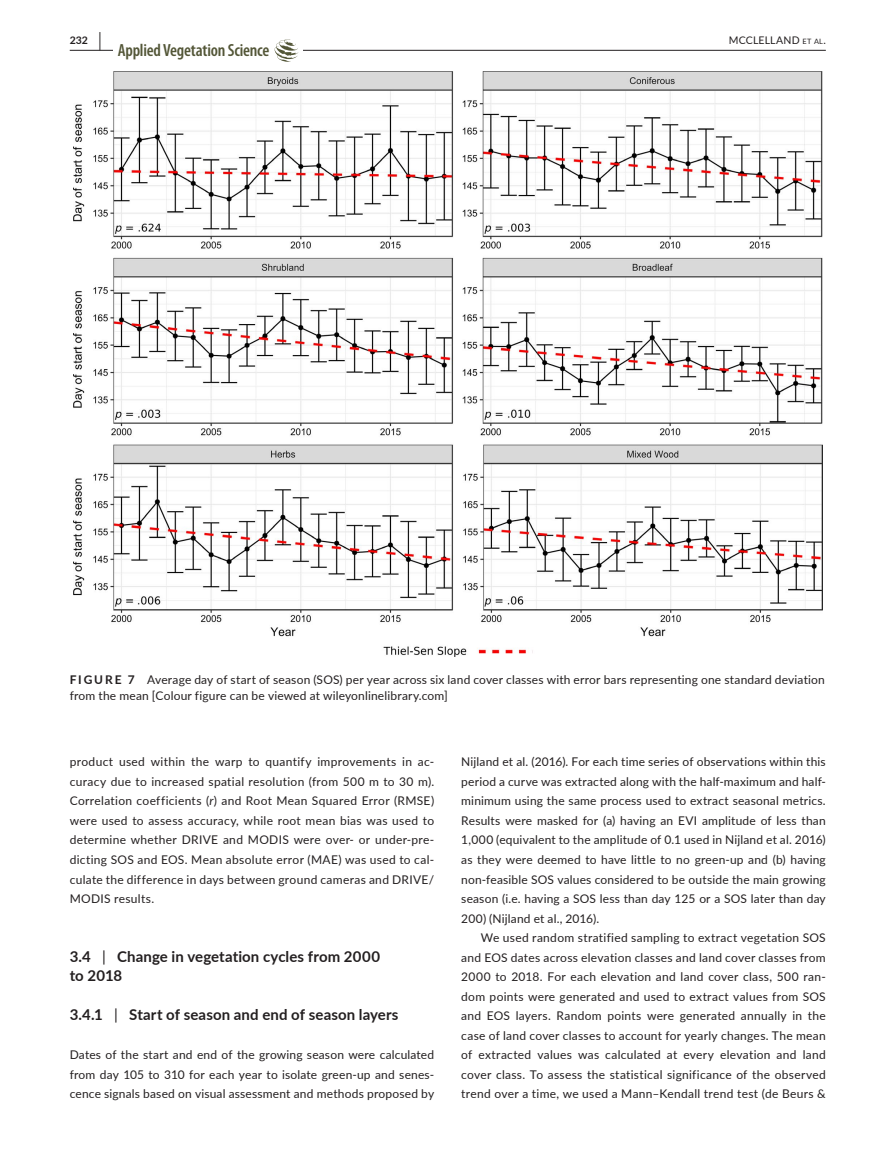
<style>
.page{position:relative;width:893px;height:1174px;background:#fff}
.page>*{position:absolute;margin:0;border:0;box-sizing:border-box;transform-origin:0 0}
.t1{font:600 condensed 17.7px "Myriad Pro";letter-spacing:-.01em;color:#535637}
.t2{font:700 15px/19.5px "Lato";letter-spacing:.01em;color:#231f20}
.t3{font:12px/19.5px "Lato";letter-spacing:.015em;color:#231f20;text-align:justify}
.t4{font:10.5px "Lato";letter-spacing:.02em;color:#231f20}
.t5{font:700 10.5px "Lato";color:#231f20}
.s1{font-size:19.5px}
.s2{font-size:7.35px}
.s3{font-weight:700}
.s4{font-style:italic}
.s5{font-weight:400}
</style>
<div class="page">
<hr style="left:70px;top:50px;width:756px;height:1px;background:#231f20">
<div style="left:114px;top:39px;width:189px;height:23px;background:#fff"></div>
<svg style="left:275px;top:39px;width:24px;height:23px"></svg>
<img style="left:73px;top:72px;width:749px;height:585px">
<p class="t5" style="left:70px;top:33px;width:33px">232 <span class="s1">|</span></p>
<h1 class="t1" style="left:118px;top:40px;width:153px">Applied Vegetation Science</h1>
<p class="t4" style="left:729px;top:33px;width:98px">MCCLELLAND <span class="s2">et al</span>.</p>
<p class="t3" style="left:70px;top:670px;width:757px;line-height:16.5px"><span class="s3">FIGURE 7</span> Average day of start of season (SOS) per year across six land cover classes with error bars representing one standard deviation from the mean [Colour figure can be viewed at wileyonlinelibrary.com]</p>
<p class="t3" style="left:70px;top:752px;width:366px">product used within the warp to quantify improvements in ac&shy;curacy due to increased spatial resolution (from 500 m to 30 m).<br>Correlation coefficients (<span class="s4">r</span>) and Root Mean Squared Error (RMSE) were used to assess accuracy, while root mean bias was used to determine whether DRIVE and MODIS were over- or under-pre&shy;dicting SOS and EOS. Mean absolute error (MAE) was used to cal&shy;culate the difference in days between ground cameras and DRIVE/ MODIS results.</p>
<p class="t2" style="left:70px;top:945px;width:312px">3.4 <span class="s5">|</span> Change in vegetation cycles from 2000 to 2018</p>
<p class="t2" style="left:70px;top:1004px;width:330px">3.4.1 <span class="s5">|</span> Start of season and end of season layers</p>
<p class="t3" style="left:70px;top:1044px;width:366px">Dates of the start and end of the growing season were calculated from day 105 to 310 for each year to isolate green-up and senes&shy;cence signals based on visual assessment and methods proposed by</p>
<p class="t3" style="left:461px;top:752px;width:366px">Nijland et al. (2016). For each time series of observations within this period a curve was extracted along with the half-maximum and half&shy;minimum using the same process used to extract seasonal metrics.<br>Results were masked for (a) having an EVI amplitude of less than 1,000 (equivalent to the amplitude of 0.1 used in Nijland et al. 2016) as they were deemed to have little to no green-up and (b) having non-feasible SOS values considered to be outside the main growing season (i.e. having a SOS less than day 125 or a SOS later than day 200) (Nijland et al., 2016).</p>
<p class="t3" style="left:461px;top:927px;width:366px;text-indent:20px">We used random stratified sampling to extract vegetation SOS and EOS dates across elevation classes and land cover classes from 2000 to 2018. For each elevation and land cover class, 500 ran&shy;dom points were generated and used to extract values from SOS and EOS layers. Random points were generated annually in the case of land cover classes to account for yearly changes. The mean of extracted values was calculated at every elevation and land cover class. To assess the statistical significance of the observed trend over a time, we used a Mann–Kendall trend test (de Beurs &amp;</p>
</div>
